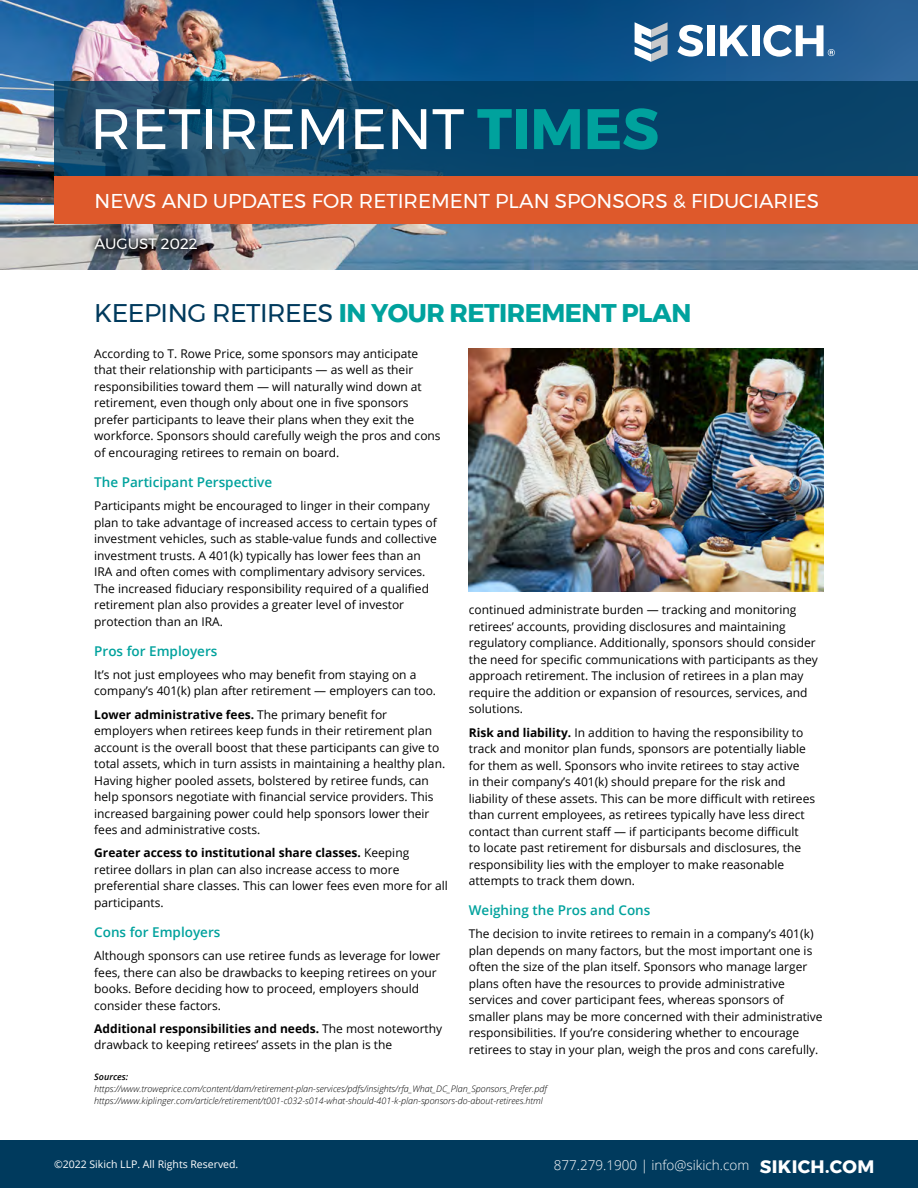
<style>
.page{position:relative;width:918px;height:1188px;background:#fff}
.page>*{position:absolute;margin:0;border:0;box-sizing:border-box;transform-origin:0 0}
.t1{font:57px "Montserrat";color:#fff}
.t2{font:700 25.5px "Montserrat";letter-spacing:-.02em;color:#00a29d}
.t3{font:19.95px "Montserrat";color:#fff}
.t4{font:15px "Montserrat";color:#fff}
.t5{font:600 13.5px "Open Sans";color:#00a29d}
.t6{font:300 13.5px "Open Sans";color:#fff}
.t7{font:12px/16.5px "Open Sans";color:#000}
.t8{font:10.5px "Open Sans";color:#fff}
.t9{font:italic 300 9px/12px "Open Sans";color:#000}
.t10{font:italic 600 9px "Open Sans";color:#000}
.s1{font-weight:700;color:#00a29d}
.s2{font-weight:400;color:#003a5d}
.s3{font-weight:700}
.s4{font-family:"Montserrat";font-weight:700;font-size:18px}
</style>
<div class="page">
<div style="left:0;top:1141px;width:918px;height:47px;background:#003a5d"></div>
<img style="left:0;top:0;width:918px;height:270px">
<svg style="left:54px;top:81px;width:864px;height:96px;background:#0f4669"></svg>
<div style="left:54px;top:177px;width:864px;height:47px;background:#de592b"></div>
<svg style="left:87px;top:231px;width:117px;height:26px;background:#54575f"></svg>
<img style="left:469px;top:349px;width:355px;height:243px">
<svg style="left:677px;top:25px;width:26px;height:32px"></svg>
<div style="left:708px;top:25px;width:7px;height:31px;background:#fff"></div>
<svg style="left:720px;top:25px;width:29px;height:31px"></svg>
<div style="left:752px;top:25px;width:7px;height:31px;background:#fff"></div>
<svg style="left:763px;top:25px;width:72px;height:32px"></svg>
<svg style="left:635px;top:22px;width:33px;height:40px"></svg>
<h1 class="t1" style="left:90px;top:85px;width:571px">RETIREMENT <span class="s1">TIMES</span></h1>
<h3 class="t3" style="left:94px;top:186px;width:726px">NEWS AND UPDATES FOR RETIREMENT PLAN SPONSORS &amp; FIDUCIARIES</h3>
<p class="t4" style="left:94px;top:232px;width:105px">AUGUST 2022</p>
<h2 class="t2" style="left:94px;top:292px;width:599px"><span class="s2">KEEPING RETIREES</span> IN YOUR RETIREMENT PLAN</h2>
<p class="t7" style="left:94px;top:345px;width:348px">According to T. Rowe Price, some sponsors may anticipate that their relationship with participants — as well as their responsibilities toward them — will naturally wind down at retirement, even though only about one in five sponsors prefer participants to leave their plans when they exit the workforce. Sponsors should carefully weigh the pros and cons of encouraging retirees to remain on board.</p>
<p class="t5" style="left:94px;top:473px;width:180px">The Participant Perspective</p>
<p class="t7" style="left:94px;top:497px;width:344px">Participants might be encouraged to linger in their company plan to take advantage of increased access to certain types of investment vehicles, such as stable-value funds and collective investment trusts. A 401(k) typically has lower fees than an IRA and often comes with complimentary advisory services.<br>The increased fiduciary responsibility required of a qualified retirement plan also provides a greater level of investor protection than an IRA.</p>
<p class="t5" style="left:94px;top:641px;width:125px">Pros for Employers</p>
<p class="t7" style="left:94px;top:666px;width:343px">It’s not just employees who may benefit from staying on a company’s 401(k) plan after retirement — employers can too.</p>
<p class="t7" style="left:94px;top:706px;width:353px"><span class="s3">Lower administrative fees.</span> The primary benefit for employers when retirees keep funds in their retirement plan account is the overall boost that these participants can give to total assets, which in turn assists in maintaining a healthy plan.<br>Having higher pooled assets, bolstered by retiree funds, can help sponsors negotiate with financial service providers. This increased bargaining power could help sponsors lower their fees and administrative costs.</p>
<p class="t7" style="left:94px;top:844px;width:355px"><span class="s3">Greater access to institutional share classes.</span> Keeping retiree dollars in plan can also increase access to more preferential share classes. This can lower fees even more for all participants.</p>
<p class="t5" style="left:94px;top:923px;width:128px">Cons for Employers</p>
<p class="t7" style="left:94px;top:947px;width:348px">Although sponsors can use retiree funds as leverage for lower fees, there can also be drawbacks to keeping retirees on your books. Before deciding how to proceed, employers should consider these factors.</p>
<p class="t7" style="left:94px;top:1020px;width:350px"><span class="s3">Additional responsibilities and needs.</span> The most noteworthy drawback to keeping retirees’ assets in the plan is the</p>
<p class="t7" style="left:469px;top:601px;width:351px">continued administrate burden — tracking and monitoring retirees’ accounts, providing disclosures and maintaining regulatory compliance. Additionally, sponsors should consider the need for specific communications with participants as they approach retirement. The inclusion of retirees in a plan may require the addition or expansion of resources, services, and solutions.</p>
<p class="t7" style="left:469px;top:724px;width:348px"><span class="s3">Risk and liability.</span> In addition to having the responsibility to track and monitor plan funds, sponsors are potentially liable for them as well. Sponsors who invite retirees to stay active<br>in their company’s 401(k) should prepare for the risk and liability of these assets. This can be more difficult with retirees than current employees, as retirees typically have less direct contact than current staff — if participants become difficult<br>to locate past retirement for disbursals and disclosures, the responsibility lies with the employer to make reasonable attempts to track them down.</p>
<p class="t5" style="left:469px;top:901px;width:183px">Weighing the Pros and Cons</p>
<p class="t7" style="left:469px;top:925px;width:355px">The decision to invite retirees to remain in a company’s 401(k) plan depends on many factors, but the most important one is often the size of the plan itself. Sponsors who manage larger plans often have the resources to provide administrative services and cover participant fees, whereas sponsors of smaller plans may be more concerned with their administrative responsibilities. If you’re considering whether to encourage retirees to stay in your plan, weigh the pros and cons carefully.</p>
<p class="t10" style="left:94px;top:1071px;width:36px">Sources:</p>
<p class="t9" style="left:94px;top:1083px;width:454px">https://www.troweprice.com/content/dam/retirement-plan-services/pdfs/insights/rfa_What_DC_Plan_Sponsors_Prefer.pdf https://www.kiplinger.com/article/retirement/t001-c032-s014-what-should-401-k-plan-sponsors-do-about-retirees.html</p>
<p class="t8" style="left:54px;top:1157px;width:186px">©2022 Sikich LLP. All Rights Reserved.</p>
<p class="t6" style="left:554px;top:1155px;width:322px">877.279.1900 | info@sikich.com <span class="s4">SIKICH.COM</span></p>
</div>
